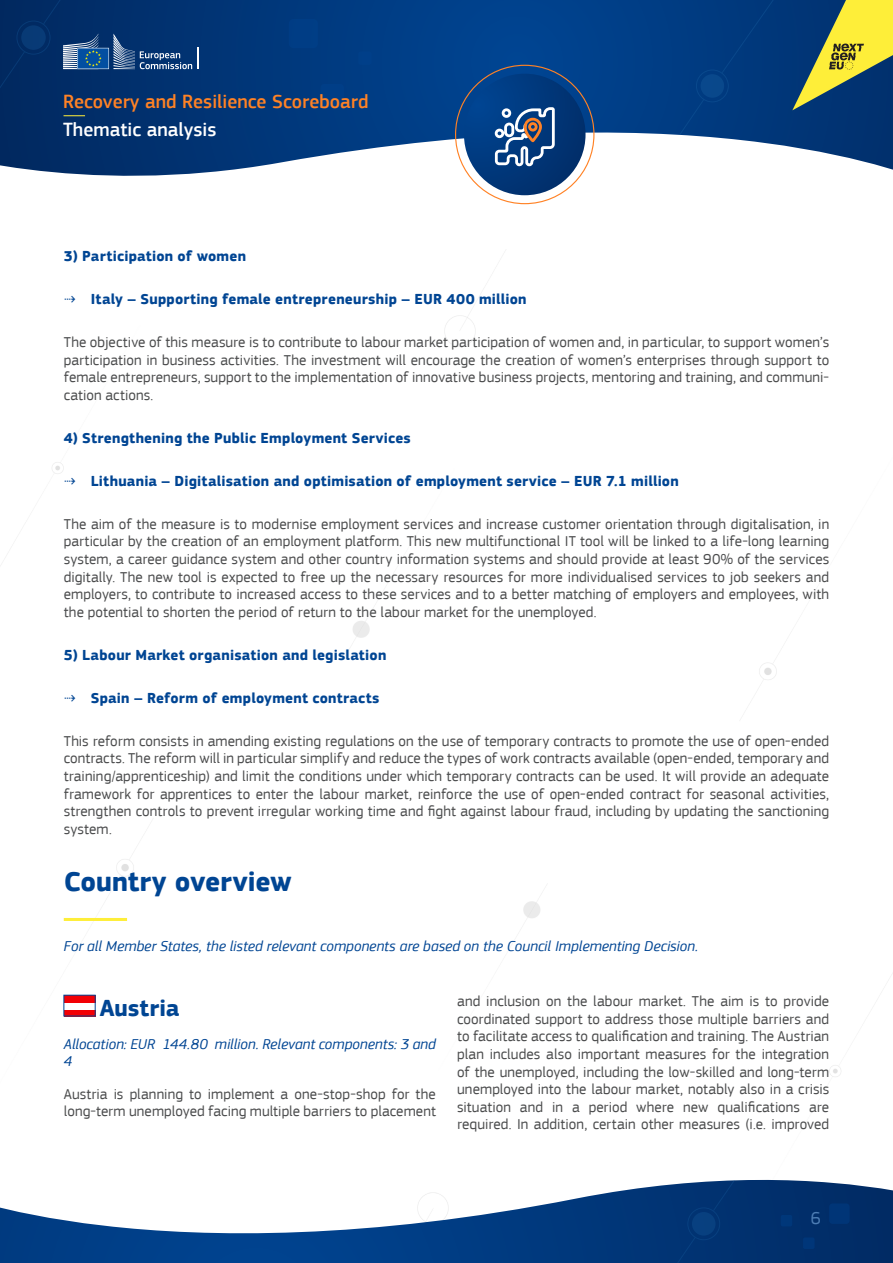
<style>
.page{position:relative;width:893px;height:1263px;background:#fff}
.page>*{position:absolute;margin:0;border:0;box-sizing:border-box;transform-origin:0 0}
.body_text{font:700 28.5px "EC Square Sans Pro";letter-spacing:-.005em;color:#004593}
.body_text-2{font:700 24px "EC Square Sans Pro";color:#004593}
.t1{font:500 19.8px "EC Square Sans Pro";color:#ff8225}
.t2{font:500 19.8px "EC Square Sans Pro";color:#fff}
.t3{font:18px "EC Square Sans Pro";color:#4d7db4}
.body_text-3{font:15px/17.5px "EC Square Sans Pro";letter-spacing:.005em;color:#4b4c4d;text-align:justify}
.body_text-4{font:700 15px "EC Square Sans Pro";letter-spacing:.015em;color:#004593}
.body_text-5{font:italic 15px/17.5px "EC Square Sans Pro";color:#004593}
.s1{font-weight:400}
</style>
<div class="page">
<hr style="left:64px;top:918px;width:63px;height:3px;background:#feee39">
<div style="left:64px;top:1009px;width:31px;height:7px;background:#f20005"></div>
<div style="left:64px;top:995px;width:31px;height:7px;background:#f20005"></div>
<svg style="left:0;top:0;width:893px;height:199px"></svg>
<svg style="left:654px;top:99px;width:51px;height:73px"></svg>
<div style="left:701px;top:74px;width:23px;height:24px;background:#09488b;border-radius:50%"></div>
<div style="left:696px;top:70px;width:33px;height:32px;border:1px solid #175d9e;border-radius:50%"></div>
<svg style="left:721px;top:0;width:172px;height:110px;background:#436565"></svg>
<svg style="left:43px;top:0;width:31px;height:25px"></svg>
<div style="left:0;top:51px;width:26px;height:76px;background:#012960"></div>
<div style="left:21px;top:25px;width:25px;height:25px;background:#083a76;border-radius:50%"></div>
<div style="left:17px;top:21px;width:33px;height:34px;border:1px solid #175d9e;border-radius:50%"></div>
<div style="left:464px;top:74px;width:121px;height:121px;background:linear-gradient(to right,#00418b,#012f6b);border-radius:50%"></div>
<div style="left:289px;top:19px;width:29px;height:29px;background:#003d85;border-radius:5px"></div>
<div style="left:320px;top:84px;width:24px;height:23px;background:#003e87;border-radius:4px"></div>
<div style="left:358px;top:52px;width:13px;height:13px;background:#003f89;border-radius:2px"></div>
<hr style="left:197px;top:48px;width:2px;height:21px;background:#fff">
<svg style="left:63px;top:34px;width:129px;height:35px;background:#2e588b"></svg>
<svg style="left:64px;top:115px;width:21px;height:1px"></svg>
<svg style="left:493px;top:106px;width:63px;height:62px"></svg>
<svg style="left:0;top:1179px;width:893px;height:84px"></svg>
<svg style="left:712px;top:1179px;width:31px;height:33px"></svg>
<svg style="left:646px;top:1236px;width:50px;height:27px"></svg>
<div style="left:692px;top:1212px;width:23px;height:23px;background:#08407f;border-radius:50%"></div>
<div style="left:687px;top:1207px;width:33px;height:33px;border:1px solid #175d9e;border-radius:50%"></div>
<div style="left:829px;top:1203px;width:21px;height:21px;background:#003577;border-radius:3px"></div>
<div style="left:803px;top:1237px;width:11px;height:12px;background:#003679;border-radius:2px"></div>
<div style="left:781px;top:1215px;width:11px;height:11px;background:#003779;border-radius:2px"></div>
<h3 class="t1" style="left:63px;top:90px;width:307px">Recovery and Resilience Scoreboard</h3>
<h3 class="t2" style="left:63px;top:118px;width:155px">Thematic analysis</h3>
<p class="body_text-4" style="left:64px;top:247px;width:184px">3) Participation of women</p>
<p class="body_text-4" style="left:64px;top:290px;width:464px"><span class="s1">⇢</span> Italy – Supporting female entrepreneurship – EUR 400 million</p>
<p class="body_text-3" style="left:64px;top:333px;width:767px">The objective of this measure is to contribute to labour market participation of women and, in particular, to support women’s participation in business activities. The investment will encourage the creation of women’s enterprises through support to female entrepreneurs, support to the implementation of innovative business projects, mentoring and training, and communi&shy;cation actions.</p>
<p class="body_text-4" style="left:64px;top:429px;width:349px">4) Strengthening the Public Employment Services</p>
<p class="body_text-4" style="left:64px;top:472px;width:616px"><span class="s1">⇢</span> Lithuania – Digitalisation and optimisation of employment service – EUR 7.1 million</p>
<p class="body_text-3" style="left:64px;top:515px;width:767px">The aim of the measure is to modernise employment services and increase customer orientation through digitalisation, in particular by the creation of an employment platform. This new multifunctional IT tool will be linked to a life-long learning system, a career guidance system and other country information systems and should provide at least 90% of the services digitally. The new tool is expected to free up the necessary resources for more individualised services to job seekers and employers, to contribute to increased access to these services and to a better matching of employers and employees, with the potential to shorten the period of return to the labour market for the unemployed.</p>
<p class="body_text-4" style="left:64px;top:646px;width:324px">5) Labour Market organisation and legislation</p>
<p class="body_text-4" style="left:64px;top:689px;width:317px"><span class="s1">⇢</span> Spain – Reform of employment contracts</p>
<p class="body_text-3" style="left:64px;top:732px;width:767px">This reform consists in amending existing regulations on the use of temporary contracts to promote the use of open-ended contracts. The reform will in particular simplify and reduce the types of work contracts available (open-ended, temporary and training/apprenticeship) and limit the conditions under which temporary contracts can be used. It will provide an adequate framework for apprentices to enter the labour market, reinforce the use of open-ended contract for seasonal activities, strengthen controls to prevent irregular working time and fight against labour fraud, including by updating the sanctioning system.</p>
<p class="body_text" style="left:64px;top:864px;width:230px">Country overview</p>
<p class="body_text-5" style="left:64px;top:938px;width:636px">For all Member States, the listed relevant components are based on the Council Implementing Decision.</p>
<p class="body_text-2" style="left:100px;top:994px;width:81px">Austria</p>
<p class="body_text-5" style="left:64px;top:1035px;width:374px">Allocation: EUR 144.80 million. Relevant components: 3 and<br>4</p>
<p class="body_text-3" style="left:64px;top:1085px;width:374px">Austria is planning to implement a one-stop-shop for the long-term unemployed facing multiple barriers to placement</p>
<p class="body_text-3" style="left:457px;top:993px;width:374px">and inclusion on the labour market. The aim is to provide coordinated support to address those multiple barriers and to facilitate access to qualification and training. The Austrian plan includes also important measures for the integration of the unemployed, including the low-skilled and long-term unemployed into the labour market, notably also in a crisis situation and in a period where new qualifications are required. In addition, certain other measures (i.e. improved</p>
<p class="t3" style="left:811px;top:1207px;width:12px">6</p>
</div>
